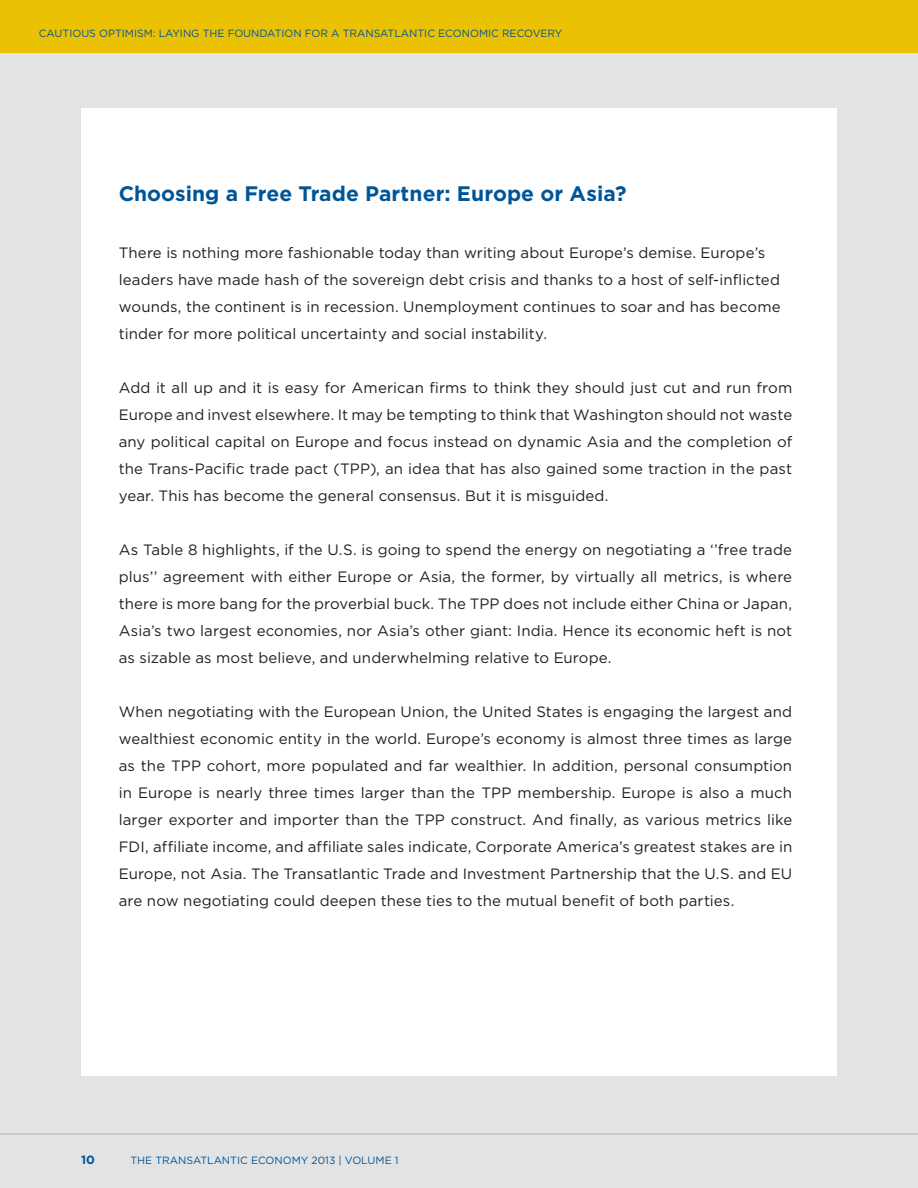
<style>
.page{position:relative;width:918px;height:1188px;background:#fff}
.page>*{position:absolute;margin:0;border:0;box-sizing:border-box;transform-origin:0 0}
.t1{font:700 21px "Gotham";color:#005596}
.t2{font:15px/27px "Gotham";letter-spacing:.005em;color:#231f20;text-align:justify}
.t3{font:700 12px "Gotham";color:#005596}
.t4{font:10.5px "Gotham";color:#005596}
</style>
<div class="page">
<div style="left:0;top:47px;width:918px;height:1141px;background:#e2e3e4"></div>
<hr style="left:0;top:1134px;width:918px;height:1px;background:#b1b4b6">
<div style="left:81px;top:108px;width:756px;height:968px;background:#fff"></div>
<div style="left:0;top:0;width:918px;height:52px;background:#ebc104"></div>
<p class="t4" style="left:39px;top:27px;width:107px">Cautiousutious O ti s</p>
<p class="t4" style="left:183px;top:27px;width:381px">ng he Foundation undation foror a T ansatlantic Ecconoonomicc Recocovery</p>
<p class="t4" style="left:108px;top:27px;width:79px">pti mism: Laying</p>
<p class="t4" style="left:203px;top:27px;width:8px">the</p>
<p class="t4" style="left:350px;top:27px;width:9px">ransatlantic</p>
<p class="t4" style="left:548px;top:27px;width:9px">r</p>
<h1 class="t1" style="left:119px;top:181px;width:509px">Choosing a Free Trade Partner: Europe or Asia?</h1>
<p class="t2" style="left:119px;top:239px;width:663px;text-align:left">There is nothing more fashionable today than writing about Europe’s demise. Europe’s leaders have made hash of the sovereign debt crisis and thanks to a host of self-inflicted wounds, the continent is in recession. Unemployment continues to soar and has become tinder for more political uncertainty and social instability.</p>
<p class="t2" style="left:119px;top:374px;width:675px">Add it all up and it is easy for American firms to think they should just cut and run from Europe and invest elsewhere. It may be tempting to think that Washington should not waste any political capital on Europe and focus instead on dynamic Asia and the completion of the Trans-Pacific trade pact (TPP), an idea that has also gained some traction in the past year. This has become the general consensus. But it is misguided.</p>
<p class="t2" style="left:119px;top:536px;width:675px">As Table 8 highlights, if the U.S. is going to spend the energy on negotiating a ‘’free trade plus’’ agreement with either Europe or Asia, the former, by virtually all metrics, is where there is more bang for the proverbial buck. The TPP does not include either China or Japan, Asia’s two largest economies, nor Asia’s other giant: India. Hence its economic heft is not as sizable as most believe, and underwhelming relative to Europe.</p>
<p class="t2" style="left:119px;top:698px;width:675px">When negotiating with the European Union, the United States is engaging the largest and wealthiest economic entity in the world. Europe’s economy is almost three times as large as the TPP cohort, more populated and far wealthier. In addition, personal consumption in Europe is nearly three times larger than the TPP membership. Europe is also a much larger exporter and importer than the TPP construct. And finally, as various metrics like FDI, affiliate income, and affiliate sales indicate, Corporate America’s greatest stakes are in Europe, not Asia. The Transatlantic Trade and Investment Partnership that the U.S. and EU are now negotiating could deepen these ties to the mutual benefit of both parties.</p>
<p class="t3" style="left:81px;top:1153px;width:15px">10</p>
<p class="t4" style="left:130px;top:1154px;width:8px">the</p>
<p class="t4" style="left:155px;top:1154px;width:9px">transatlantic</p>
<p class="t4" style="left:251px;top:1154px;width:9px">econo</p>
<p class="t4" style="left:292px;top:1154px;width:69px">my 2013 | volu</p>
<p class="t4" style="left:376px;top:1154px;width:25px">me 1</p>
</div>
